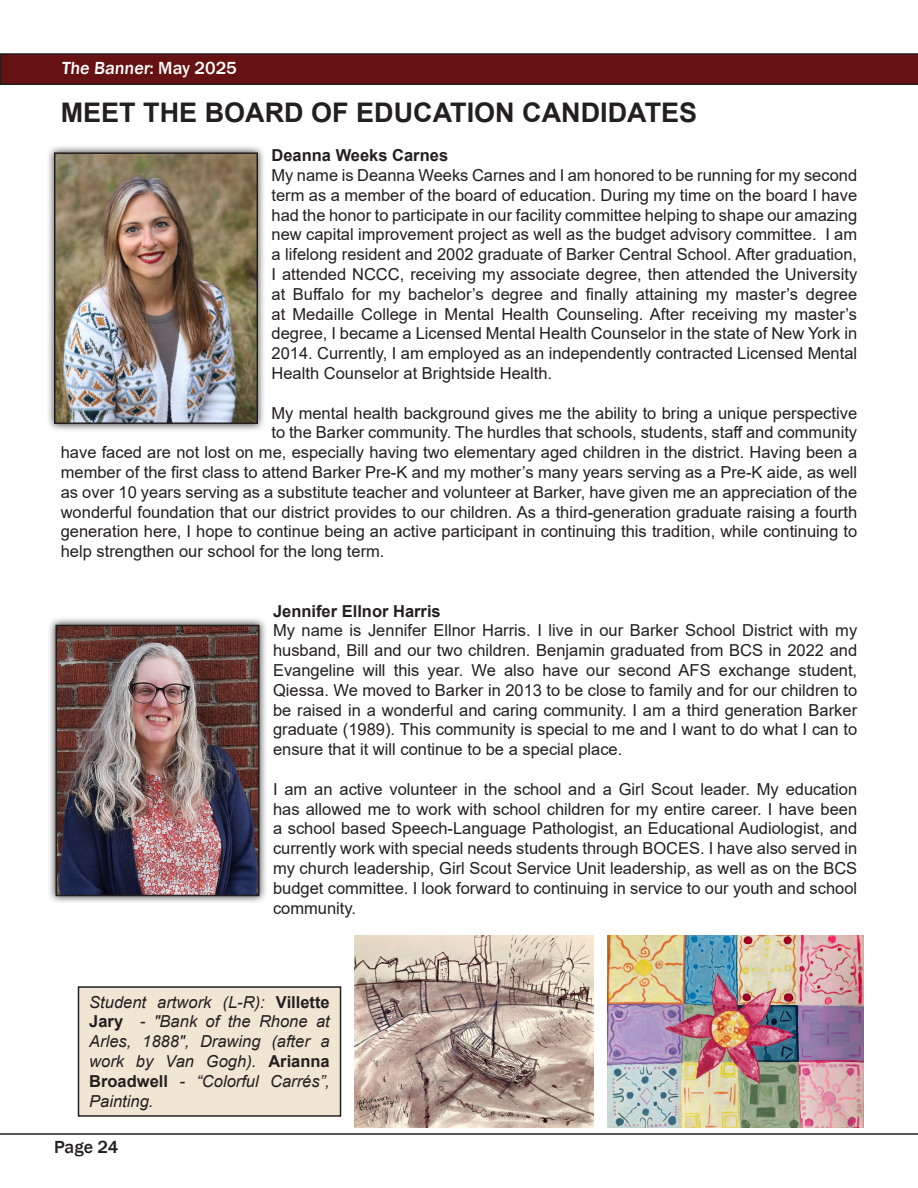
<style>
.page{position:relative;width:918px;height:1188px;background:#fff}
.page>*{position:absolute;margin:0;border:0;box-sizing:border-box;transform-origin:0 0}
.t1{font:700 27px "Arial";color:#231f20}
.t2{font:500 18px "Franklin Gothic";color:#fff}
.t3{font:500 18px "Franklin Gothic";letter-spacing:-.005em;color:#231f20}
.t4{font:16.5px/19.8px "Arial";color:#231f20;text-align:justify}
.t5{font:italic 16.5px/19.8px "Arial";color:#231f20;text-align:justify}
.t6{font:700 16.5px "Arial";color:#231f20}
.s1{font-weight:700;font-style:normal}
</style>
<div class="page">
<svg style="left:0;top:53px;width:918px;height:32px;background:#601415"></svg>
<div style="left:47px;top:616px;width:221px;height:288px;background:#231f20;opacity:.9"></div>
<img style="left:59px;top:628px;width:198px;height:265px">
<div style="left:56px;top:625px;width:204px;height:271px;border:2px solid #231f20"></div>
<div style="left:46px;top:144px;width:220px;height:288px;background:#231f20;opacity:.9"></div>
<img style="left:57px;top:155px;width:198px;height:266px">
<div style="left:54px;top:152px;width:204px;height:272px;border:2px solid #231f20"></div>
<img style="left:608px;top:935px;width:256px;height:193px">
<div style="left:79px;top:987px;width:262px;height:129px;background:#f1e6d4"></div>
<div style="left:78px;top:986px;width:263px;height:131px;border:2px solid #231f20"></div>
<img style="left:354px;top:935px;width:240px;height:193px">
<hr style="left:0;top:1133px;width:918px;height:2px;background:#231f20">
<p class="t2" style="left:62px;top:57px;width:177px">The Banner: May 2025</p>
<p class="t1" style="left:61px;top:93px;width:638px">MEET THE BOARD OF EDUCATION CANDIDATES</p>
<p class="t6" style="left:272px;top:144px;width:178px">Deanna Weeks Carnes</p>
<p class="t4" style="left:272px;top:165px;width:587px">My name is Deanna Weeks Carnes and I am honored to be running for my second term as a member of the board of education. During my time on the board I have had the honor to participate in our facility committee helping to shape our amazing new capital improvement project as well as the budget advisory committee. I am a lifelong resident and 2002 graduate of Barker Central School. After graduation, I attended NCCC, receiving my associate degree, then attended the University at Buffalo for my bachelor’s degree and finally attaining my master’s degree at Medaille College in Mental Health Counseling. After receiving my master’s degree, I became a Licensed Mental Health Counselor in the state of New York in 2014. Currently, I am employed as an independently contracted Licensed Mental Health Counselor at Brightside Health.</p>
<p class="t4" style="left:272px;top:403px;width:587px">My mental health background gives me the ability to bring a unique perspective</p>
<p class="t4" style="left:272px;top:423px;width:587px">to the Barker community. The hurdles that schools, students, staff and community</p>
<p class="t4" style="left:61px;top:442px;width:798px">have faced are not lost on me, especially having two elementary aged children in the district. Having been a</p>
<p class="t4" style="left:61px;top:462px;width:798px">member of the first class to attend Barker Pre-K and my mother’s many years serving as a Pre-K aide, as well</p>
<p class="t4" style="left:61px;top:482px;width:798px">as over 10 years serving as a substitute teacher and volunteer at Barker, have given me an appreciation of the</p>
<p class="t4" style="left:61px;top:502px;width:798px">wonderful foundation that our district provides to our children. As a third-generation graduate raising a fourth</p>
<p class="t4" style="left:61px;top:522px;width:798px">generation here, I hope to continue being an active participant in continuing this tradition, while continuing to</p>
<p class="t4" style="left:61px;top:541px;width:325px">help strengthen our school for the long term.</p>
<p class="t6" style="left:273px;top:599px;width:169px">Jennifer Ellnor Harris</p>
<p class="t4" style="left:273px;top:621px;width:586px">My name is Jennifer Ellnor Harris. I live in our Barker School District with my husband, Bill and our two children. Benjamin graduated from BCS in 2022 and Evangeline will this year. We also have our second AFS exchange student, Qiessa. We moved to Barker in 2013 to be close to family and for our children to be raised in a wonderful and caring community. I am a third generation Barker graduate (1989). This community is special to me and I want to do what I can to ensure that it will continue to be a special place.</p>
<p class="t4" style="left:273px;top:779px;width:586px">I am an active volunteer in the school and a Girl Scout leader. My education has allowed me to work with school children for my entire career. I have been a school based Speech-Language Pathologist, an Educational Audiologist, and currently work with special needs students through BOCES. I have also served in my church leadership, Girl Scout Service Unit leadership, as well as on the BCS budget committee. I look forward to continuing in service to our youth and school community.</p>
<p class="t5" style="left:89px;top:992px;width:242px">Student artwork (L-R): <span class="s1">Villette Jary</span> - "Bank of the Rhone at Arles, 1888", Drawing (after a work by Van Gogh). <span class="s1">Arianna Broadwell</span> - “Colorful Carrés”, Painting.</p>
<p class="t3" style="left:54px;top:1135px;width:66px">Page 24</p>
</div>
